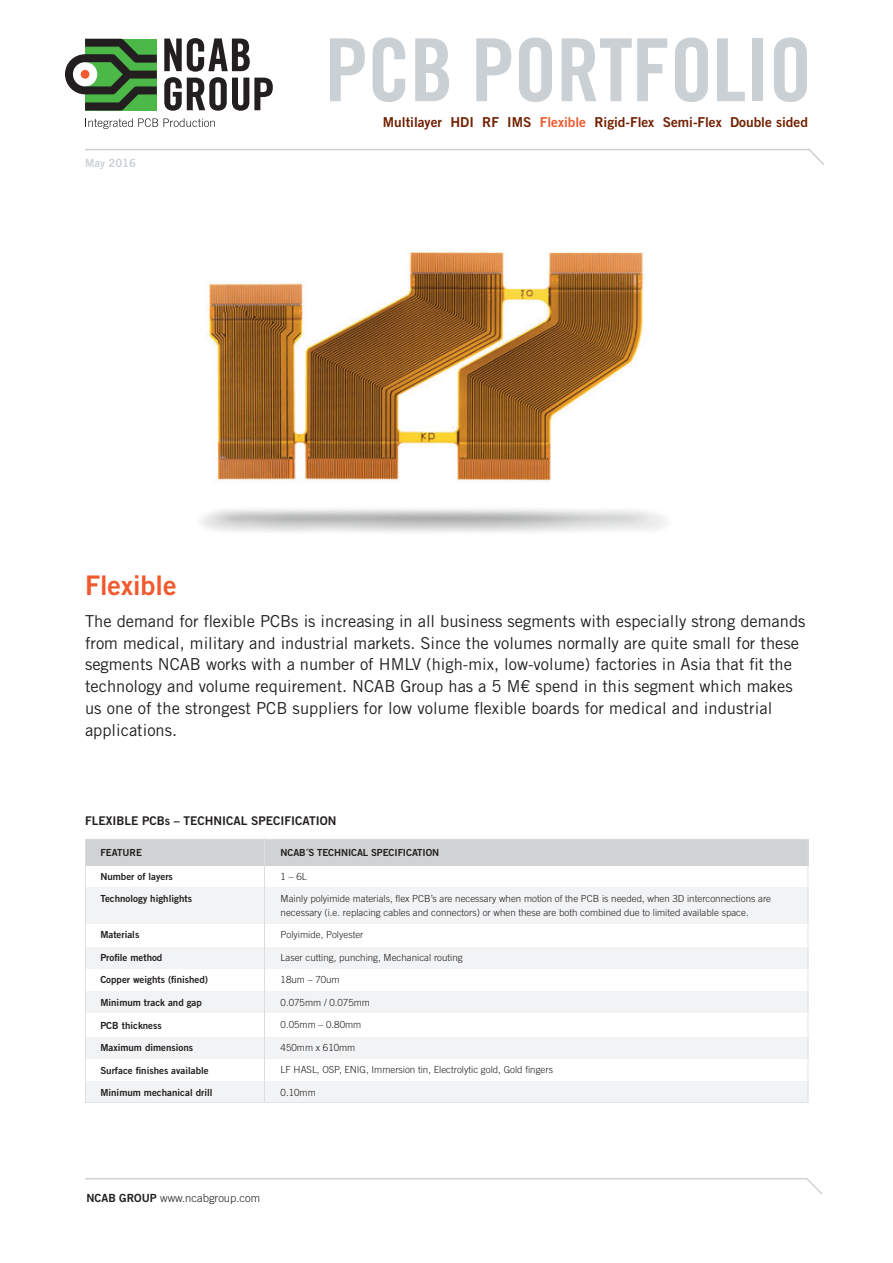
<style>
.page{position:relative;width:893px;height:1263px;background:#fff}
.page>*{position:absolute;margin:0;border:0;box-sizing:border-box;transform-origin:0 0}
.t1{font:87px "Trade Gothic LT Bold Cond Twenty";letter-spacing:-.01em;color:#cad0d4}
.t2{font:27px "Trade Gothic LT Bold Two";color:#f1592f}
.t3{font:16.5px/21.8px "Trade Gothic LT";color:#231f20}
.t4{font:13.65px "Trade Gothic LT Bold Two";color:#712001}
.t5{font:12px "Trade Gothic LT Bold Two";color:#231f20}
.t6{font:300 11.25px "Trade Gothic LT";color:#231f20}
.t7{font:11.25px "Trade Gothic LT Bold Two";color:#cad0d4}
.t8{font:300 9.75px/13.5px "Trade Gothic LT";color:#231f20}
.t9{font:9.75px "Trade Gothic LT Bold Two";color:#231f20}
.s1{color:#f1592f}
.s2{font-family:"Trade Gothic LT Bold Two";font-weight:400}
</style>
<div class="page">
<img style="left:207px;top:252px;width:437px;height:231px">
<svg style="left:85px;top:149px;width:739px;height:16px"></svg>
<svg style="left:164px;top:38px;width:109px;height:73px"></svg>
<svg style="left:65px;top:39px;width:92px;height:71px"></svg>
<svg style="left:85px;top:118px;width:130px;height:11px"></svg>
<svg style="left:85px;top:1178px;width:737px;height:16px"></svg>
<svg style="left:85px;top:839px;width:723px;height:264px;fill:#f2f3f4"></svg>
<p class="t7" style="left:85px;top:156px;width:52px">May 2016</p>
<h1 class="t1" style="left:325px;top:17px;width:489px">PCB PORTFOLIO</h1>
<p class="t4" style="left:383px;top:114px;width:426px">Multilayer HDI RF IMS <span class="s1">Flexible</span> Rigid-Flex Semi-Flex Double sided</p>
<h2 class="t2" style="left:85px;top:569px;width:93px">Flexible</h2>
<p class="t3" style="left:85px;top:610px;width:722px">The demand for flexible PCBs is increasing in all business segments with especially strong demands from medical, military and industrial markets. Since the volumes normally are quite small for these segments NCAB works with a number of HMLV (high-mix, low-volume) factories in Asia that fit the technology and volume requirement. NCAB Group has a 5 M€ spend in this segment which makes us one of the strongest PCB suppliers for low volume flexible boards for medical and industrial applications.</p>
<p class="t5" style="left:85px;top:813px;width:253px">FLEXIBLE PCBs – TECHNICAL SPECIFICATION</p>
<p class="t9" style="left:281px;top:846px;width:160px">NCAB´S TECHNICAL SPECIFICATION</p>
<p class="t8" style="left:281px;top:869px;width:28px">1 – 6L</p>
<p class="t8" style="left:281px;top:892px;width:492px">Mainly polyimide materials, flex PCB’s are necessary when motion of the PCB is needed, when 3D interconnections are necessary (i.e. replacing cables and connectors) or when these are both combined due to limited available space.</p>
<p class="t8" style="left:281px;top:928px;width:84px">Polyimide, Polyester</p>
<p class="t8" style="left:281px;top:950px;width:184px">Laser cutting, punching, Mechanical routing</p>
<p class="t8" style="left:281px;top:973px;width:61px">18um – 70um</p>
<p class="t8" style="left:281px;top:995px;width:91px">0.075mm / 0.075mm</p>
<p class="t8" style="left:281px;top:1018px;width:82px">0.05mm – 0.80mm</p>
<p class="t8" style="left:281px;top:1041px;width:76px">450mm x 610mm</p>
<p class="t8" style="left:281px;top:1063px;width:274px">LF HASL, OSP, ENIG, Immersion tin, Electrolytic gold, Gold fingers</p>
<p class="t8" style="left:281px;top:1086px;width:37px">0.10mm</p>
<p class="t9" style="left:100px;top:846px;width:43px">FEATURE</p>
<p class="t9" style="left:100px;top:870px;width:74px">Number of layers</p>
<p class="t9" style="left:100px;top:893px;width:93px">Technology highlights</p>
<p class="t9" style="left:100px;top:929px;width:40px">Materials</p>
<p class="t9" style="left:100px;top:951px;width:64px">Profile method</p>
<p class="t9" style="left:100px;top:974px;width:109px">Copper weights (finished)</p>
<p class="t9" style="left:100px;top:996px;width:103px">Minimum track and gap</p>
<p class="t9" style="left:100px;top:1019px;width:63px">PCB thickness</p>
<p class="t9" style="left:100px;top:1041px;width:94px">Maximum dimensions</p>
<p class="t9" style="left:100px;top:1064px;width:110px">Surface finishes available</p>
<p class="t9" style="left:100px;top:1086px;width:114px">Minimum mechanical drill</p>
<p class="t6" style="left:86px;top:1191px;width:175px"><span class="s2">NCAB GROUP</span> www.ncabgroup.com</p>
</div>
